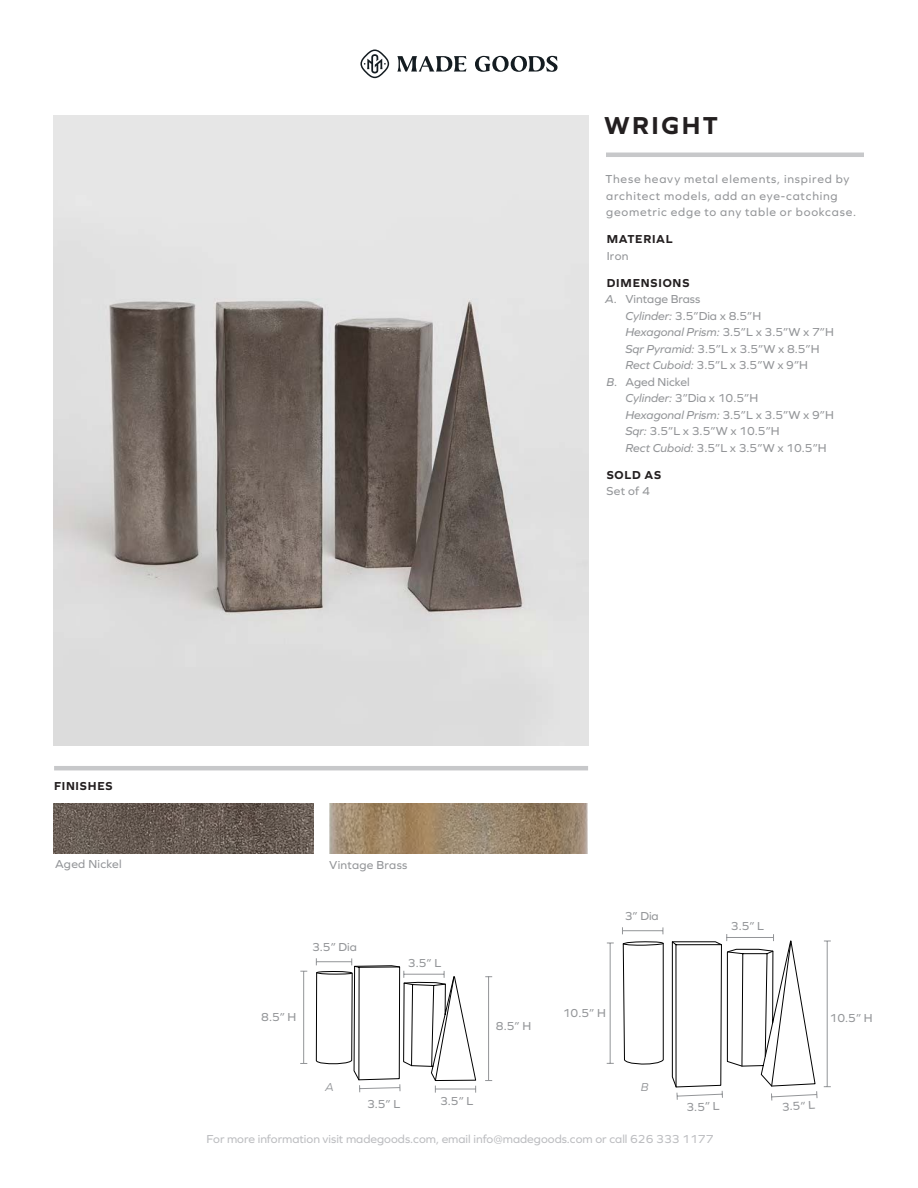
<style>
.page{position:relative;width:918px;height:1188px;background:#fff}
.page>*{position:absolute;margin:0;border:0;box-sizing:border-box;transform-origin:0 0}
.t1{font:700 25.5px "Graphie";letter-spacing:.095em;color:#231f20}
.t2{font:12px/16.5px "Graphie";letter-spacing:.055em;color:#939598}
.t3{font:12px "Graphie";color:#bcbdc0}
.t4{font:italic 12px "Graphie";color:#939598}
.t5{font:700 12px "Graphie";letter-spacing:.065em;color:#231f20}
.t6{font:12px "Graphie";color:#939598}
.t7{font:12px "Graphie";letter-spacing:.025em;color:#939598}
.t8{font:italic 12px "Graphie";color:#939598}
.s1{font-style:italic}
.s2{font-style:normal}
</style>
<div class="page">
<hr style="left:606px;top:153px;width:258px;height:4px;background:#c7c8ca">
<svg style="left:397px;top:56px;width:161px;height:16px"></svg>
<svg style="left:360px;top:50px;width:29px;height:28px"></svg>
<img style="left:54px;top:116px;width:534px;height:629px">
<hr style="left:54px;top:766px;width:534px;height:4px;background:#c7c8ca">
<img style="left:54px;top:804px;width:260px;height:50px">
<img style="left:330px;top:804px;width:258px;height:50px">
<hr style="left:827px;top:941px;width:1px;height:146px;background:#939598">
<hr style="left:610px;top:943px;width:1px;height:120px;background:#939598">
<svg style="left:622px;top:927px;width:196px;height:174px"></svg>
<hr style="left:488px;top:977px;width:1px;height:104px;background:#939598">
<hr style="left:303px;top:971px;width:1px;height:92px;background:#939598">
<svg style="left:316px;top:958px;width:161px;height:135px"></svg>
<p class="t1" style="left:604px;top:110px;width:115px">WRIGHT</p>
<p class="t2" style="left:605px;top:171px;width:252px">These heavy metal elements, inspired by architect models, add an eye-catching geometric edge to any table or bookcase.</p>
<p class="t5" style="left:607px;top:232px;width:67px">MATERIAL</p>
<p class="t2" style="left:607px;top:247px;width:23px">Iron</p>
<p class="t5" style="left:607px;top:276px;width:84px">DIMENSIONS</p>
<p class="t6" style="left:605px;top:292px;width:97px"><span class="s1">A</span>. Vintage Brass</p>
<p class="t2" style="left:625px;top:307px;width:137px"><span class="s1">Cylinder:</span> 3.5”Dia x 8.5”H</p>
<p class="t4" style="left:625px;top:325px;width:210px">Hexagonal Prism: <span class="s2">3.5”L x 3.5”W x 7”H</span></p>
<p class="t2" style="left:625px;top:340px;width:196px"><span class="s1">Sqr Pyramid:</span> 3.5”L x 3.5”W x 8.5”H</p>
<p class="t2" style="left:625px;top:357px;width:184px"><span class="s1">Rect Cuboid:</span> 3.5”L x 3.5”W x 9”H</p>
<p class="t6" style="left:606px;top:375px;width:85px"><span class="s1">B</span>. Aged Nickel</p>
<p class="t2" style="left:625px;top:390px;width:134px"><span class="s1">Cylinder:</span> 3”Dia x 10.5”H</p>
<p class="t4" style="left:625px;top:408px;width:210px">Hexagonal Prism: <span class="s2">3.5”L x 3.5”W x 9”H</span></p>
<p class="t2" style="left:625px;top:423px;width:156px"><span class="s1">Sqr:</span> 3.5”L x 3.5”W x 10.5”H</p>
<p class="t2" style="left:625px;top:439px;width:203px"><span class="s1">Rect Cuboid:</span> 3.5”L x 3.5”W x 10.5”H</p>
<p class="t5" style="left:607px;top:468px;width:56px">SOLD AS</p>
<p class="t2" style="left:607px;top:483px;width:45px">Set of 4</p>
<p class="t5" style="left:54px;top:779px;width:60px">FINISHES</p>
<p class="t7" style="left:55px;top:857px;width:68px">Aged Nickel</p>
<p class="t7" style="left:329px;top:858px;width:80px">Vintage Brass</p>
<p class="t2" style="left:312px;top:939px;width:46px">3.5” Dia</p>
<p class="t2" style="left:261px;top:1008px;width:37px">8.5” H</p>
<p class="t2" style="left:408px;top:954px;width:35px">3.5” L</p>
<p class="t8" style="left:325px;top:1080px;width:10px">A</p>
<p class="t2" style="left:367px;top:1095px;width:35px">3.5” L</p>
<p class="t2" style="left:440px;top:1092px;width:35px">3.5” L</p>
<p class="t2" style="left:496px;top:1018px;width:37px">8.5” H</p>
<p class="t2" style="left:625px;top:908px;width:36px">3” Dia</p>
<p class="t2" style="left:731px;top:918px;width:35px">3.5” L</p>
<p class="t2" style="left:563px;top:1004px;width:45px">10.5” H</p>
<p class="t8" style="left:641px;top:1080px;width:9px">B</p>
<p class="t2" style="left:686px;top:1098px;width:35px;rotate:-1deg">3.5” L</p>
<p class="t2" style="left:830px;top:1009px;width:45px">10.5” H</p>
<p class="t2" style="left:781px;top:1098px;width:35px;rotate:-3deg">3.5” L</p>
<p class="t3" style="left:207px;top:1132px;width:508px">For more information visit madegoods.com, email info@madegoods.com or call 626 333 1177</p>
</div>
